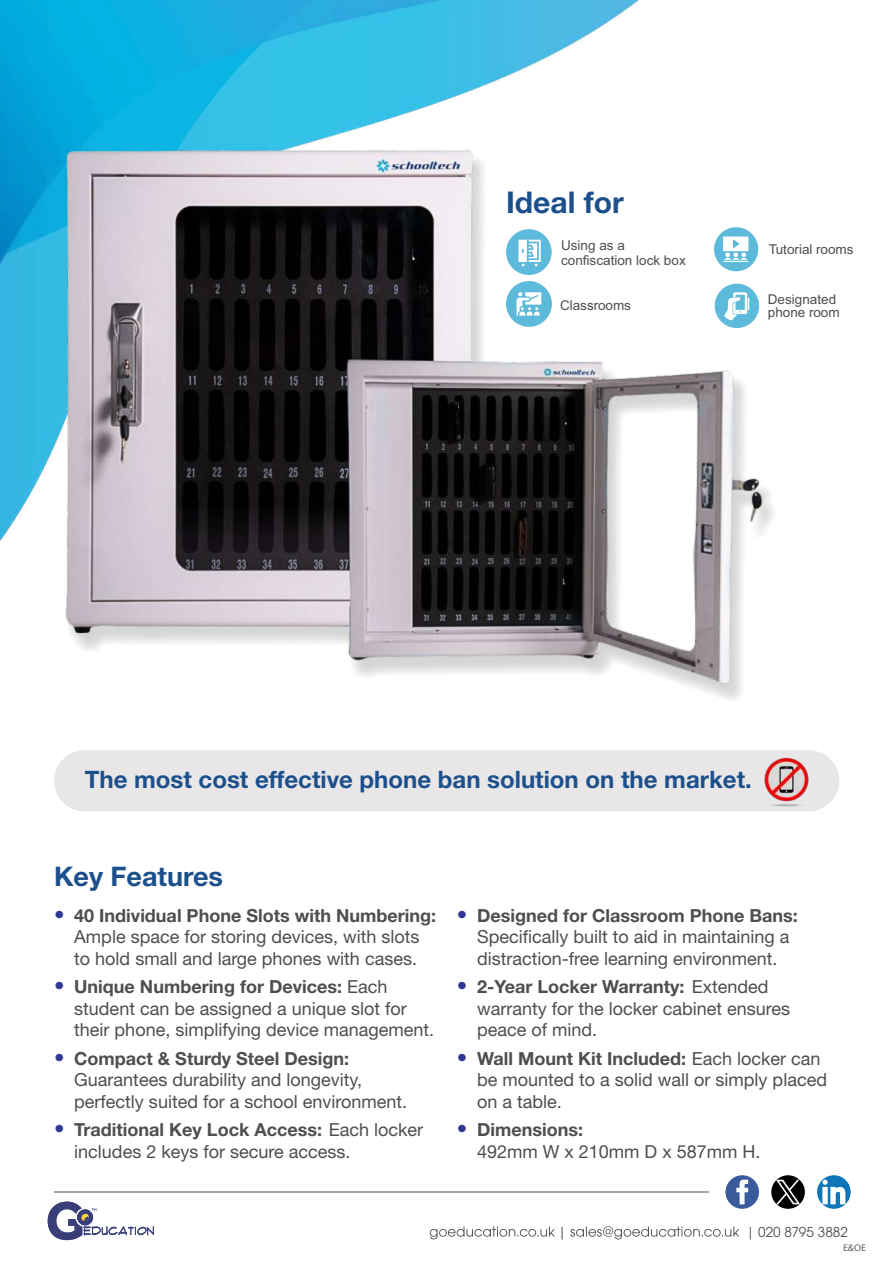
<style>
.page{position:relative;width:893px;height:1262px;background:#fff}
.page>*{position:absolute;margin:0;border:0;box-sizing:border-box;transform-origin:0 0}
.t1{font:700 30px "Helvetica Neue LT Pro";color:#1c508d}
.t2{font:700 27px "Helvetica Neue LT Pro";color:#1c508d}
.t3{font:700 24px "Helvetica Neue LT Pro";color:#1c508d}
.t4{font:18px/21.6px "Helvetica Neue LT Pro";color:#4e4e4d}
.t5{font:15px "Avignon";color:#4e4e4f}
.t6{font:13.5px/15px "Arial";color:#4e4e4d}
.t7{font:9px "Lucida Sans";color:#616365}
.s1{font-weight:700;font-size:21px;color:#2d3993}
.s2{font-weight:700}
</style>
<div class="page">
<img style="left:0;top:0;width:851px;height:1241px">
<img style="left:19px;top:108px;width:775px;height:602px">
<svg style="left:504px;top:228px;width:49px;height:48px"></svg>
<div style="left:503px;top:226px;width:51px;height:52px;border:3px solid #fff;border-radius:50%"></div>
<svg style="left:518px;top:240px;width:22px;height:26px"></svg>
<svg style="left:504px;top:279px;width:49px;height:49px"></svg>
<div style="left:503px;top:278px;width:52px;height:52px;border:3px solid #fff;border-radius:50%"></div>
<svg style="left:516px;top:292px;width:25px;height:24px"></svg>
<svg style="left:712px;top:226px;width:47px;height:47px"></svg>
<div style="left:711px;top:224px;width:50px;height:50px;border:3px solid #fff;border-radius:50%"></div>
<svg style="left:723px;top:236px;width:25px;height:26px"></svg>
<div style="left:714px;top:283px;width:45px;height:45px;background:#5dbada;border-radius:50%"></div>
<svg style="left:724px;top:292px;width:26px;height:28px"></svg>
<div style="left:54px;top:750px;width:785px;height:61px;background:#e8e6e6;border-radius:31px"></div>
<img style="left:764px;top:757px;width:45px;height:50px">
<div style="left:725px;top:1175px;width:34px;height:33px;background:#395b9b;border-radius:17px"></div>
<svg style="left:736px;top:1179px;width:12px;height:25px"></svg>
<svg style="left:817px;top:1175px;width:33px;height:33px"></svg>
<svg style="left:822px;top:1179px;width:23px;height:25px"></svg>
<hr style="left:54px;top:1191px;width:654px;height:1px;background:#9fa6ae">
<svg style="left:48px;top:1201px;width:106px;height:39px"></svg>
<div style="left:771px;top:1175px;width:33px;height:33px;background:#000;border-radius:17px"></div>
<svg style="left:776px;top:1179px;width:24px;height:25px"></svg>
<svg style="left:430px;top:1226px;width:124px;height:13px"></svg>
<svg style="left:570px;top:1226px;width:169px;height:13px"></svg>
<h1 class="t1" style="left:506px;top:192px;width:119px">Ideal for</h1>
<p class="t6" style="left:561px;top:239px;width:126px">Using as a confiscation lock box</p>
<p class="t6" style="left:560px;top:298px;width:72px">Classrooms</p>
<p class="t6" style="left:768px;top:243px;width:86px">Tutorial rooms</p>
<p class="t6" style="left:767px;top:293px;width:73px;line-height:13.5px">Designated phone room</p>
<h3 class="t3" style="left:85px;top:770px;width:668px">The most cost effective phone ban solution on the market.</h3>
<h2 class="t2" style="left:54px;top:867px;width:171px">Key Features</h2>
<p class="t4" style="left:54px;top:907px;width:383px;text-align:center"><span class="s1">•</span> <span class="s2">40 Individual Phone Slots with Numbering:<br></span>Ample space for storing devices, with slots<br>to hold small and large phones with cases.</p>
<p class="t4" style="left:74px;top:978px;width:361px;text-indent:-20px"><span class="s1">•</span> <span class="s2">Unique Numbering for Devices:</span> Each student can be assigned a unique slot for their phone, simplifying device management.</p>
<p class="t4" style="left:74px;top:1050px;width:334px;text-indent:-20px"><span class="s1">•</span> <span class="s2">Compact &amp; Sturdy Steel Design:<br></span>Guarantees durability and longevity, perfectly suited for a school environment.</p>
<p class="t4" style="left:74px;top:1121px;width:350px;text-indent:-20px"><span class="s1">•</span> <span class="s2">Traditional Key Lock Access:</span> Each locker includes 2 keys for secure access.</p>
<p class="t4" style="left:477px;top:907px;width:322px;text-indent:-20px"><span class="s1">•</span> <span class="s2">Designed for Classroom Phone Bans:<br></span>Specifically built to aid in maintaining a distraction-free learning environment.</p>
<p class="t4" style="left:477px;top:978px;width:315px;text-indent:-20px"><span class="s1">•</span> <span class="s2">2-Year Locker Warranty:</span> Extended warranty for the locker cabinet ensures peace of mind.</p>
<p class="t4" style="left:477px;top:1050px;width:351px;text-indent:-20px"><span class="s1">•</span> <span class="s2">Wall Mount Kit Included:</span> Each locker can be mounted to a solid wall or simply placed on a table.</p>
<p class="t4" style="left:477px;top:1121px;width:285px;text-indent:-20px"><span class="s1">•</span> <span class="s2">Dimensions:<br></span>492mm W x 210mm D x 587mm H.</p>
<p class="t5" style="left:558px;top:1220px;width:9px">|</p>
<p class="t5" style="left:746px;top:1220px;width:103px">| 020 8795 3882</p>
<p class="t7" style="left:843px;top:1244px;width:25px">E&amp;OE</p>
</div>
